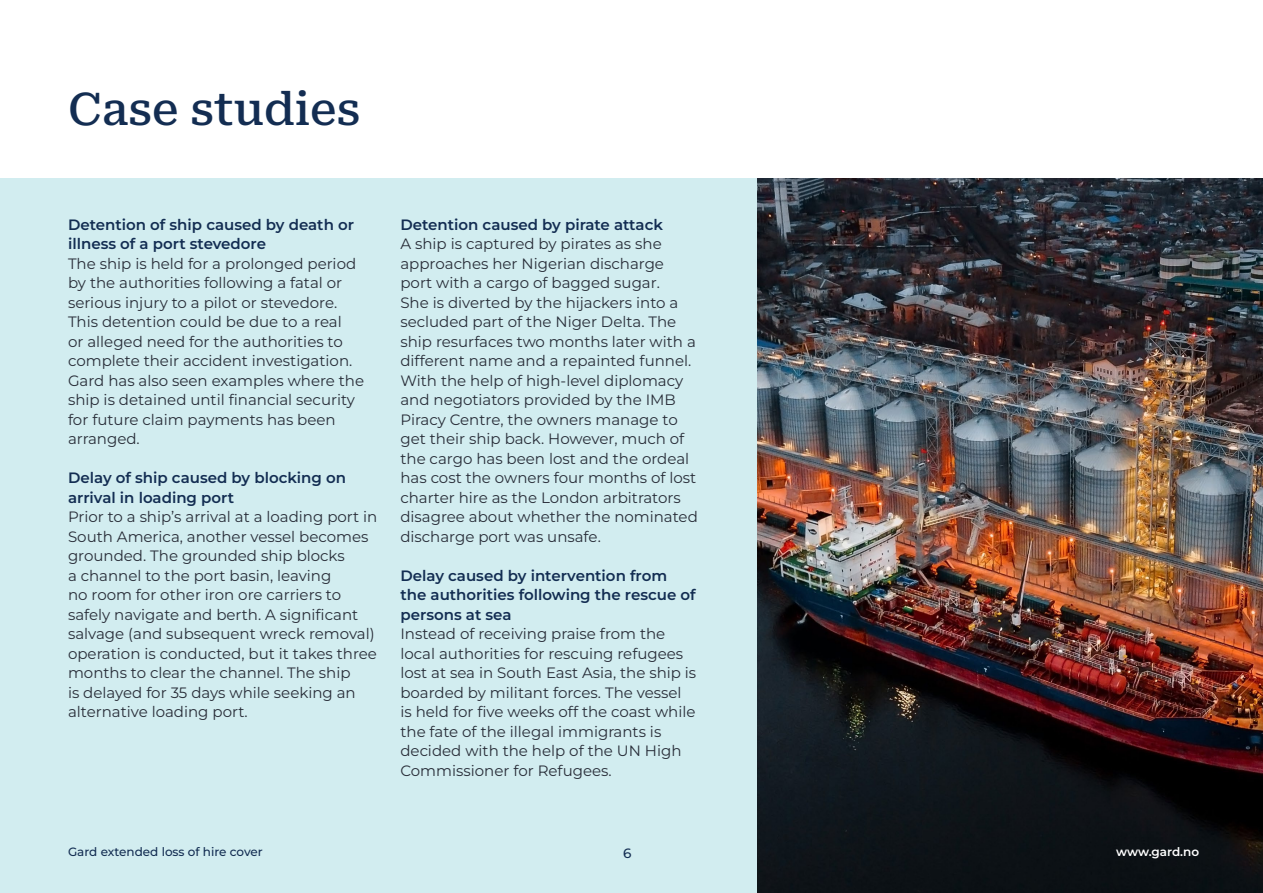
<style>
.page{position:relative;width:1263px;height:893px;background:#fff}
.page>*{position:absolute;margin:0;border:0;box-sizing:border-box;transform-origin:0 0}
.Page_Header{font:500 45px "Roboto Serif";color:#132d52}
.Main_text{font:15px/19.5px "Montserrat";color:#292e39}
.ParaHead{font:600 15px/19.5px "Montserrat";color:#132d52}
.t1{font:500 13.5px "Montserrat";color:#132d52}
.t2{font:500 12px "Montserrat";color:#132d52}
.t3{font:600 12px "Montserrat";letter-spacing:-.005em;color:#fff}
</style>
<div class="page">
<img style="left:757px;top:178px;width:506px;height:715px">
<div style="left:0;top:178px;width:757px;height:715px;background:#d2edf0"></div>
<p class="Page_Header" style="left:68px;top:73px;width:294px">Case studies</p>
<p class="ParaHead" style="left:68px;top:214px;width:287px">Detention of ship caused by death or illness of a port stevedore</p>
<p class="Main_text" style="left:68px;top:253px;width:298px">The ship is held for a prolonged period by the authorities following a fatal or serious injury to a pilot or stevedore.<br>This detention could be due to a real<br>or alleged need for the authorities to complete their accident investigation.<br>Gard has also seen examples where the ship is detained until financial security for future claim payments has been arranged.</p>
<p class="ParaHead" style="left:68px;top:468px;width:279px">Delay of ship caused by blocking on arrival in loading port</p>
<p class="Main_text" style="left:68px;top:507px;width:311px">Prior to a ship’s arrival at a loading port in South America, another vessel becomes grounded. The grounded ship blocks<br>a channel to the port basin, leaving<br>no room for other iron ore carriers to safely navigate and berth. A significant salvage (and subsequent wreck removal) operation is conducted, but it takes three months to clear the channel. The ship<br>is delayed for 35 days while seeking an alternative loading port.</p>
<p class="ParaHead" style="left:400px;top:214px;width:264px">Detention caused by pirate attack</p>
<p class="Main_text" style="left:400px;top:234px;width:299px">A ship is captured by pirates as she approaches her Nigerian discharge port with a cargo of bagged sugar.<br>She is diverted by the hijackers into a secluded part of the Niger Delta. The ship resurfaces two months later with a different name and a repainted funnel.<br>With the help of high-level diplomacy and negotiators provided by the IMB Piracy Centre, the owners manage to get their ship back. However, much of the cargo has been lost and the ordeal has cost the owners four months of lost charter hire as the London arbitrators disagree about whether the nominated discharge port was unsafe.</p>
<p class="ParaHead" style="left:400px;top:565px;width:297px">Delay caused by intervention from the authorities following the rescue of persons at sea</p>
<p class="Main_text" style="left:400px;top:624px;width:297px">Instead of receiving praise from the local authorities for rescuing refugees lost at sea in South East Asia, the ship is boarded by militant forces. The vessel is held for five weeks off the coast while the fate of the illegal immigrants is decided with the help of the UN High Commissioner for Refugees.</p>
<p class="t2" style="left:68px;top:843px;width:196px">Gard extended loss of hire cover</p>
<p class="t1" style="left:623px;top:844px;width:10px">6</p>
<p class="t3" style="left:1116px;top:843px;width:84px">www.gard.no</p>
</div>
